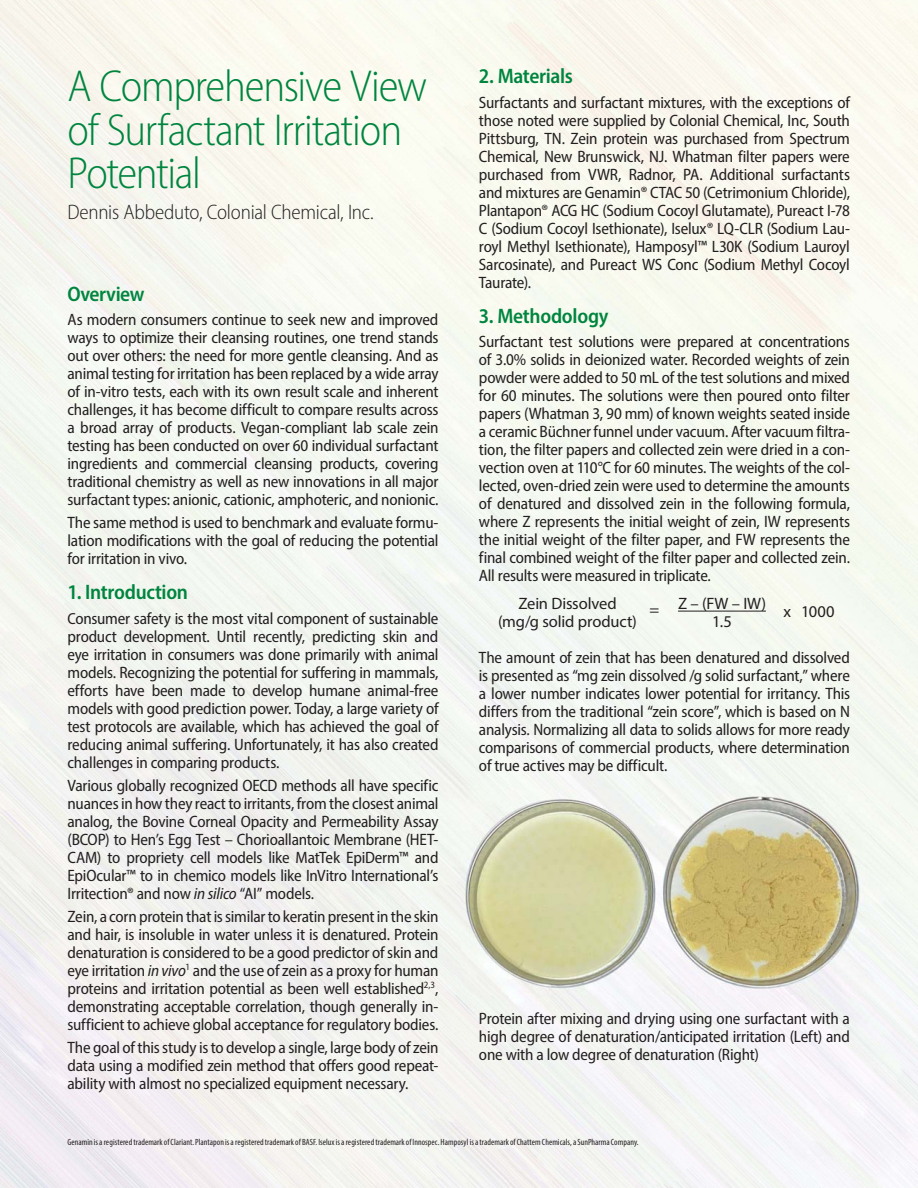
<style>
.page{position:relative;width:918px;height:1188px;background:#fff}
.page>*{position:absolute;margin:0;border:0;box-sizing:border-box;transform-origin:0 0}
.t1{font:300 semi-condensed 45px/43.5px "Myriad Pro";letter-spacing:-.025em;color:#00853f}
.t2{font:600 semi-condensed 21px "Myriad Pro";letter-spacing:-.015em;color:#00853f}
.t3{font:300 semi-condensed 21px "Myriad Pro";letter-spacing:-.015em;color:#231f20}
.t4{font:semi-condensed 16.5px/18px "Myriad Pro";letter-spacing:-.015em;color:#231f20;text-align:justify}
.t5{font:16.5px "Myriad Pro";letter-spacing:-.005em;color:#231f20}
.t6{font:condensed 9px "Myriad Pro";letter-spacing:.005em;color:#231f20}
.s1{font-size:16.05px}
.s2{font-style:italic}
</style>
<div class="page">
<img style="left:0;top:0;width:510px;height:1188px">
<hr style="left:678px;top:611px;width:88px;height:1px;background:#231f20">
<img style="left:462px;top:791px;width:402px;height:204px">
<h1 class="t1" style="left:68px;top:69px;width:361px">A Comprehensive View of Surfactant Irritation<br>Potential</h1>
<p class="t3" style="left:68px;top:204px;width:308px">Dennis Abbeduto, Colonial Chemical, Inc.</p>
<p class="t2" style="left:68px;top:286px;width:79px">Overview</p>
<p class="t4" style="left:68px;top:313px;width:373px">As modern consumers continue to seek new and improved ways to optimize their cleansing routines, one trend stands out over others: the need for more gentle cleansing. And as animal testing for irritation has been replaced by a wide array of in-vitro tests, each with its own result scale and inherent challenges, it has become difficult to compare results across a broad array of products. Vegan-compliant lab scale zein testing has been conducted on over 60 individual surfactant ingredients and commercial cleansing products, covering traditional chemistry as well as new innovations in all major surfactant types: anionic, cationic, amphoteric, and nonionic.</p>
<p class="t4" style="left:68px;top:516px;width:373px">The same method is used to benchmark and evaluate formu&shy;lation modifications with the goal of reducing the potential for irritation in vivo.</p>
<p class="t2" style="left:68px;top:584px;width:122px">1. Introduction</p>
<p class="t4" style="left:68px;top:611px;width:373px"><span class="s1">C</span>onsumer safety is the most vital component of sustainable product development. Until recently, predicting skin and eye irritation in consumers was done primarily with animal models. Recognizing the potential for suffering in mammals, efforts have been made to develop humane animal-free models with good prediction power. Today, a large variety of test protocols are available, which has achieved the goal of reducing animal suffering. Unfortunately, it has also created challenges in comparing products.</p>
<p class="t4" style="left:68px;top:778px;width:373px">Various globally recognized OECD methods all have specific nuances in how they react to irritants, from the closest animal analog, the Bovine Corneal Opacity and Permeability Assay (BCOP) to Hen’s Egg Test – Chorioallantoic Membrane (HET-CAM) to propriety cell models like MatTek EpiDerm™ and EpiOcular™ to in chemico models like InVitro International’s Irritection® and now <span class="s2">in silico</span> “AI” models.</p>
<p class="t4" style="left:67px;top:909px;width:373px">Zein, a corn protein that is similar to keratin present in the skin and hair, is insoluble in water unless it is denatured. Protein denaturation is considered to be a good predictor of skin and eye irritation <span class="s2">in vivo</span><sup>1</sup> and the use of zein as a proxy for human proteins and irritation potential as been well established<sup>2,3</sup>, demonstrating acceptable correlation, though generally in&shy;sufficient to achieve global acceptance for regulatory bodies.</p>
<p class="t4" style="left:68px;top:1040px;width:372px">The goal of this study is to develop a single, large body of zein data using a modified zein method that offers good repeat&shy;ability with almost no specialized equipment necessary.</p>
<p class="t2" style="left:479px;top:68px;width:96px">2. Materials</p>
<p class="t4" style="left:479px;top:95px;width:373px">Surfactants and surfactant mixtures, with the exceptions of those noted were supplied by Colonial Chemical, Inc, South Pittsburg, TN. Zein protein was purchased from Spectrum Chemical, New Brunswick, NJ. Whatman filter papers were purchased from VWR, Radnor, PA. Additional surfactants and mixtures are Genamin® CTAC 50 (Cetrimonium Chloride), Plantapon® ACG HC (Sodium Cocoyl Glutamate), Pureact I-78<br>C (Sodium Cocoyl Isethionate), Iselux® LQ-CLR (Sodium Lau&shy;royl Methyl Isethionate), Hamposyl™ L30K (Sodium Lauroyl Sarcosinate), and Pureact WS Conc (Sodium Methyl Cocoyl Taurate).</p>
<p class="t2" style="left:479px;top:308px;width:131px">3. Methodology</p>
<p class="t4" style="left:479px;top:334px;width:373px">Surfactant test solutions were prepared at concentrations of 3.0% solids in deionized water. Recorded weights of zein powder were added to 50 mL of the test solutions and mixed for 60 minutes. The solutions were then poured onto filter papers (Whatman 3, 90 mm) of known weights seated inside a ceramic Büchner funnel under vacuum. After vacuum filtra&shy;tion, the filter papers and collected zein were dried in a con&shy;vection oven at 110°C for 60 minutes. The weights of the col&shy;lected, oven-dried zein were used to determine the amounts of denatured and dissolved zein in the following formula, where Z represents the initial weight of zein, IW represents the initial weight of the filter paper, and FW represents the final combined weight of the filter paper and collected zein.<br>All results were measured in triplicate.</p>
<p class="t5" style="left:518px;top:598px;width:100px">Zein Dissolved</p>
<p class="t5" style="left:678px;top:598px;width:89px">Z – (FW – IW)</p>
<p class="t5" style="left:783px;top:605px;width:53px">x 1000</p>
<p class="t5" style="left:650px;top:604px;width:11px">=</p>
<p class="t5" style="left:498px;top:616px;width:140px">(mg/g solid product)</p>
<p class="t5" style="left:712px;top:616px;width:21px">1.5</p>
<p class="t4" style="left:479px;top:650px;width:373px">The amount of zein that has been denatured and dissolved is presented as “mg zein dissolved /g solid surfactant,” where a lower number indicates lower potential for irritancy. This differs from the traditional “zein score”, which is based on N analysis. Normalizing all data to solids allows for more ready comparisons of commercial products, where determination of true actives may be difficult.</p>
<p class="t4" style="left:479px;top:1012px;width:373px">Protein after mixing and drying using one surfactant with a high degree of denaturation/anticipated irritation (Left) and one with a low degree of denaturation (Right)</p>
<p class="t6" style="left:68px;top:1139px;width:573px">Genamin is a registered trademark of Clariant. Plantapon is a registered trademark of BASF. Iselux is a registered trademark of Innospec. Hamposyl is a trademark of Chattem Chemicals, a SunPharma Company.</p>
</div>
